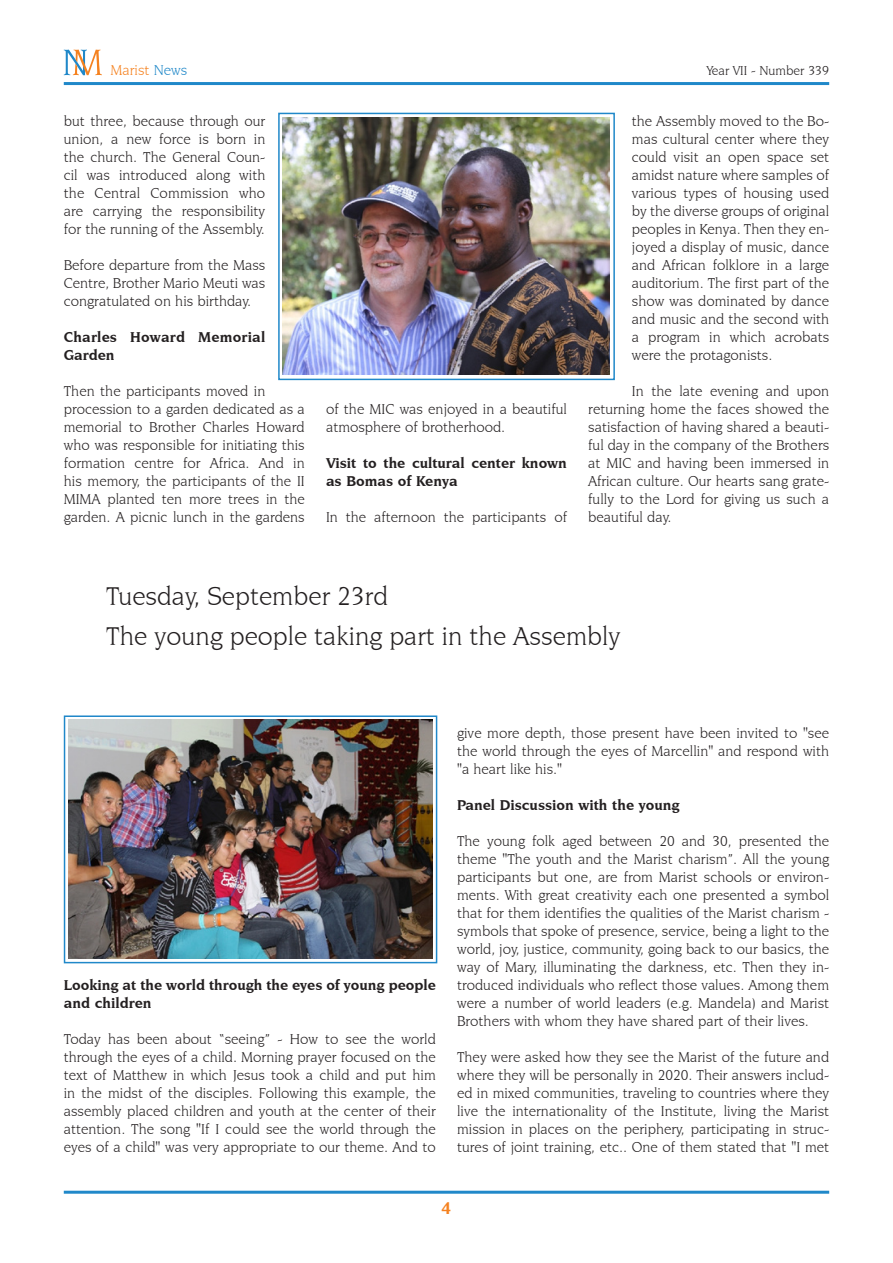
<style>
.page{position:relative;width:893px;height:1263px;background:#fff}
.page>*{position:absolute;margin:0;border:0;box-sizing:border-box;transform-origin:0 0}
.Sottotitolo{font:27px "Novarese IT Cby BT";color:#231f20}
.Normale{font:700 18px "Novarese IT Cby BT";color:#f58220}
.paragrafo4{font:15px/18px "Novarese IT Cby BT";color:#231f20;text-align:justify}
.paragrafo4-2{font:700 15px/18px "Novarese IT Cby BT";color:#231f20}
.Normale-2{font:15px "Novarese IT Cby BT";color:#f58220}
.Normale-3{font:13.5px "Novarese IT Cby BT";color:#231f20}
.s1{color:#2088c9}
</style>
<div class="page">
<hr style="left:64px;top:82px;width:765px;height:3px;background:#2088c9">
<svg style="left:64px;top:50px;width:38px;height:25px"></svg>
<hr style="left:64px;top:1191px;width:765px;height:3px;background:#2088c9">
<img style="left:68px;top:720px;width:365px;height:239px">
<div style="left:64px;top:715px;width:373px;height:248px;border:2px solid #2088c9"></div>
<img style="left:282px;top:117px;width:328px;height:258px">
<div style="left:278px;top:113px;width:337px;height:267px;border:2px solid #2088c9"></div>
<p class="Normale-2" style="left:111px;top:61px;width:78px">Marist <span class="s1">News</span></p>
<p class="Normale-3" style="left:707px;top:63px;width:124px">Year VII - Number 339</p>
<p class="paragrafo4" style="left:64px;top:112px;width:203px">but three, because through our union, a new force is born in the church. The General Coun&shy;cil was introduced along with the Central Commission who are carrying the responsibility for the running of the Assembly.</p>
<p class="paragrafo4" style="left:64px;top:256px;width:203px">Before departure from the Mass Centre, Brother Mario Meuti was congratulated on his birthday.</p>
<p class="paragrafo4-2" style="left:64px;top:328px;width:203px">Charles Howard Memorial<br>Garden</p>
<p class="paragrafo4" style="left:64px;top:382px;width:242px;text-align:left">Then the participants moved in procession to a garden dedicated as a memorial to Brother Charles Howard who was responsible for initiating this formation centre for Africa. And in his memory, the participants of the II MIMA planted ten more trees in the garden. A picnic lunch in the gardens</p>
<p class="paragrafo4" style="left:326px;top:400px;width:242px">of the MIC was enjoyed in a beautiful atmosphere of brotherhood.</p>
<p class="paragrafo4-2" style="left:326px;top:454px;width:242px">Visit to the cultural center known as Bomas of Kenya</p>
<p class="paragrafo4" style="left:326px;top:508px;width:242px">In the afternoon the participants of</p>
<p class="paragrafo4" style="left:632px;top:112px;width:199px">the Assembly moved to the Bo&shy;mas cultural center where they could visit an open space set amidst nature where samples of various types of housing used by the diverse groups of original peoples in Kenya. Then they en&shy;joyed a display of music, dance and African folklore in a large auditorium. The first part of the show was dominated by dance and music and the second with a program in which acrobats were the protagonists.</p>
<p class="paragrafo4" style="left:588px;top:382px;width:242px;text-indent:44px">In the late evening and upon returning home the faces showed the satisfaction of having shared a beauti&shy;ful day in the company of the Brothers at MIC and having been immersed in African culture. Our hearts sang grate&shy;fully to the Lord for giving us such a beautiful day.</p>
<p class="Sottotitolo" style="left:106px;top:580px;width:283px">Tuesday, September 23rd</p>
<p class="Sottotitolo" style="left:106px;top:620px;width:516px">The young people taking part in the Assembly</p>
<p class="paragrafo4-2" style="left:64px;top:976px;width:373px">Looking at the world through the eyes of young people and children</p>
<p class="paragrafo4" style="left:64px;top:1030px;width:374px">Today has been about “seeing” - How to see the world through the eyes of a child. Morning prayer focused on the text of Matthew in which Jesus took a child and put him in the midst of the disciples. Following this example, the assembly placed children and youth at the center of their attention. The song "If I could see the world through the eyes of a child" was very appropriate to our theme. And to</p>
<p class="paragrafo4" style="left:457px;top:724px;width:374px">give more depth, those present have been invited to "see the world through the eyes of Marcellin" and respond with "a heart like his."</p>
<p class="paragrafo4-2" style="left:457px;top:796px;width:224px">Panel Discussion with the young</p>
<p class="paragrafo4" style="left:457px;top:832px;width:374px">The young folk aged between 20 and 30, presented the theme "The youth and the Marist charism”. All the young participants but one, are from Marist schools or environ&shy;ments. With great creativity each one presented a symbol that for them identifies the qualities of the Marist charism - symbols that spoke of presence, service, being a light to the world, joy, justice, community, going back to our basics, the way of Mary, illuminating the darkness, etc. Then they in&shy;troduced individuals who reflect those values. Among them were a number of world leaders (e.g. Mandela) and Marist Brothers with whom they have shared part of their lives.</p>
<p class="paragrafo4" style="left:457px;top:1048px;width:374px">They were asked how they see the Marist of the future and where they will be personally in 2020. Their answers includ&shy;ed in mixed communities, traveling to countries where they live the internationality of the Institute, living the Marist mission in places on the periphery, participating in struc&shy;tures of joint training, etc.. One of them stated that "I met</p>
<p class="Normale" style="left:441px;top:1197px;width:12px">4</p>
</div>
